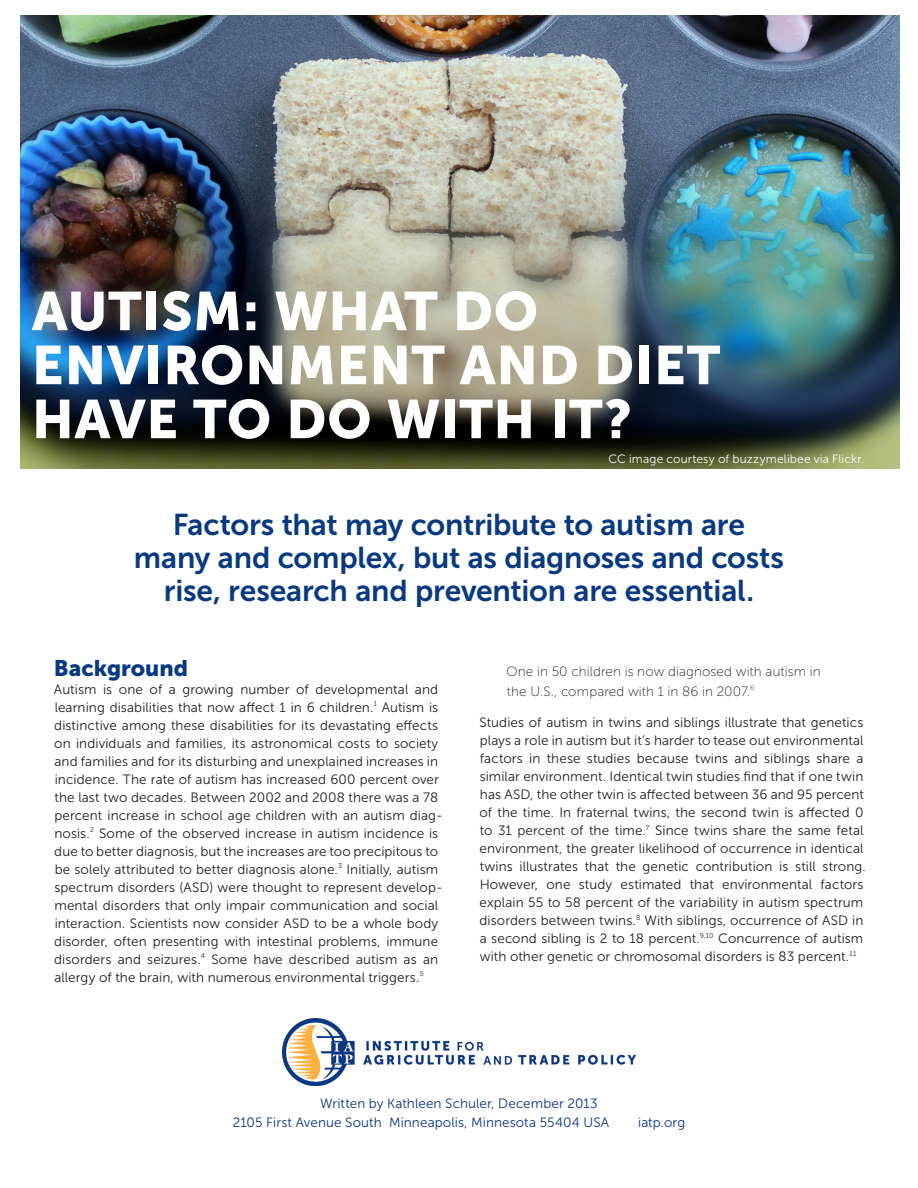
<style>
.page{position:relative;width:918px;height:1188px;background:#fff}
.page>*{position:absolute;margin:0;border:0;box-sizing:border-box;transform-origin:0 0}
.Consumer_Heading_1{font:54px/54px "Museo Sans 900";letter-spacing:.01em;color:#fff}
.Summary{font:30px/33px "Museo Sans 700";letter-spacing:-.005em;color:#083981;text-align:center}
.Heading_3{font:22.5px "Museo Sans 900";color:#083981}
.t1{font:13.5px/18px "Museo Sans 300";letter-spacing:.005em;color:#231f20}
.t2{font:13.5px/19.8px "Museo Sans 300";letter-spacing:.01em;color:#083981}
.t3{font:13.5px/19.8px "Museo Sans 100";letter-spacing:.005em;color:#231f20}
.Caption_credit{font:12px "Museo Sans 300";letter-spacing:.015em;color:#fff}
</style>
<div class="page">
<img style="left:21px;top:15px;width:879px;height:454px">
<img style="left:283px;top:1019px;width:352px;height:67px">
<p class="Consumer_Heading_1" style="left:32px;top:284px;width:690px">AUTISM: WHAT DO<br>ENVIRONMENT AND DIET<br>HAVE TO DO WITH IT?</p>
<p class="Caption_credit" style="left:609px;top:453px;width:257px">CC image courtesy of buzzymelibee via Flickr.</p>
<p class="Summary" style="left:134px;top:509px;width:652px">Factors that may contribute to autism are many and complex, but as diagnoses and costs rise, research and prevention are essential.</p>
<p class="Heading_3" style="left:54px;top:655px;width:136px">Background</p>
<p class="t1" style="left:54px;top:680px;width:390px">Autism is one of a growing number of developmental and learning disabilities that now affect 1 in 6 children.<sup>1</sup> Autism is distinctive among these disabilities for its devastating effects on individuals and families, its astronomical costs to society and families and for its disturbing and unexplained increases in incidence. The rate of autism has increased 600 percent over the last two decades. Between 2002 and 2008 there was a 78 percent increase in school age children with an autism diag&shy;nosis.<sup>2</sup> Some of the observed increase in autism incidence is due to better diagnosis, but the increases are too precipitous to be solely attributed to better diagnosis alone.<sup>3</sup> Initially, autism spectrum disorders (ASD) were thought to represent develop&shy;mental disorders that only impair communication and social interaction. Scientists now consider ASD to be a whole body disorder, often presenting with intestinal problems, immune disorders and seizures.<sup>4</sup> Some have described autism as an allergy of the brain, with numerous environmental triggers.<sup>5</sup></p>
<p class="t3" style="left:506px;top:661px;width:316px">One in 50 children is now diagnosed with autism in the U.S., compared with 1 in 86 in 2007.<sup>6</sup></p>
<p class="t1" style="left:479px;top:714px;width:388px">Studies of autism in twins and siblings illustrate that genetics plays a role in autism but it’s harder to tease out environmental factors in these studies because twins and siblings share a similar environment. Identical twin studies find that if one twin has ASD, the other twin is affected between 36 and 95 percent of the time. In fraternal twins, the second twin is affected 0 to 31 percent of the time.<sup>7</sup> Since twins share the same fetal environment, the greater likelihood of occurrence in identical twins illustrates that the genetic contribution is still strong.<br>However, one study estimated that environmental factors explain 55 to 58 percent of the variability in autism spectrum disorders between twins.<sup>8</sup> With siblings, occurrence of ASD in a second sibling is 2 to 18 percent.<sup>9,10</sup> Concurrence of autism with other genetic or chromosomal disorders is 83 percent.<sup>11</sup></p>
<p class="t2" style="left:233px;top:1093px;width:378px;text-indent:88px">Written by Kathleen Schuler, December 2013<br>2105 First Avenue South Minneapolis, Minnesota 55404 USA</p>
<p class="t2" style="left:638px;top:1113px;width:49px">iatp.org</p>
</div>
